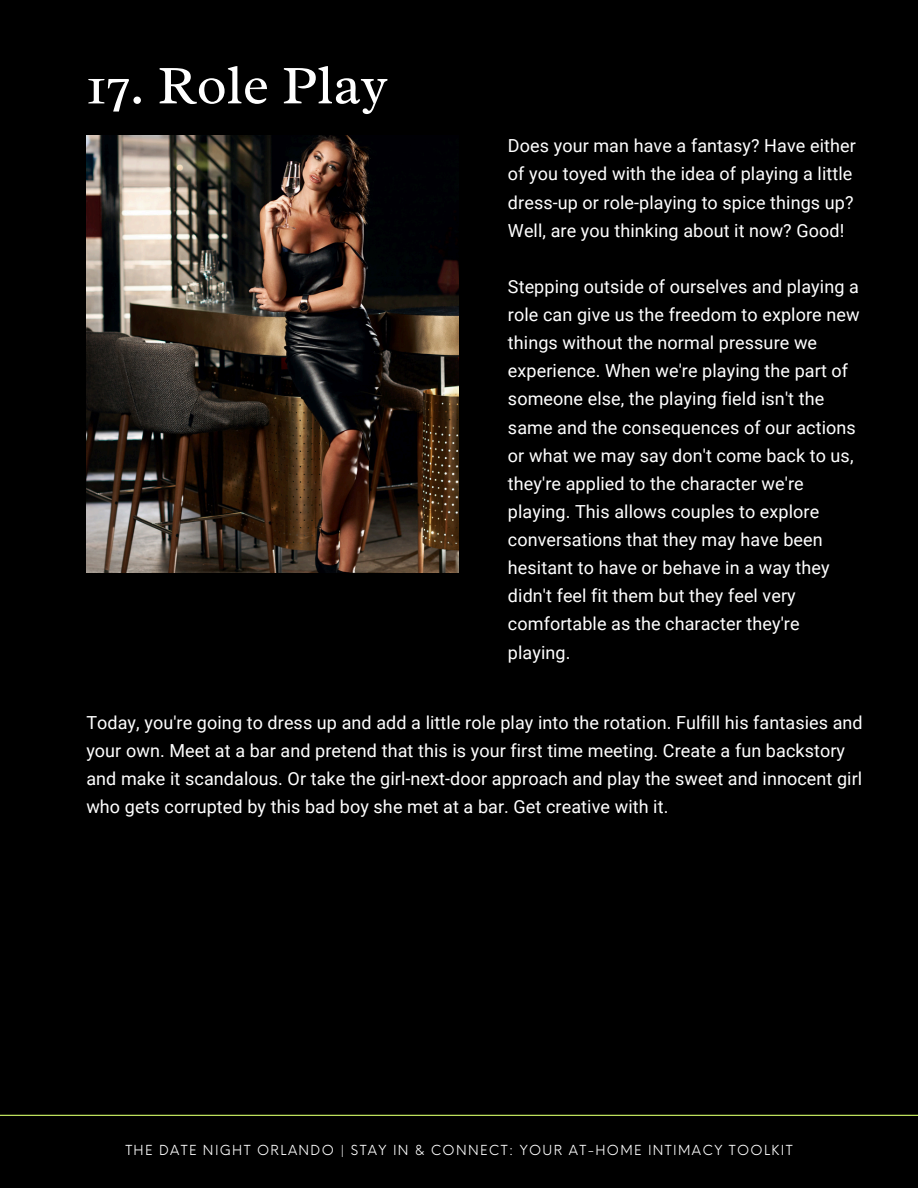
<style>
.page{position:relative;width:918px;height:1188px;background:#000}
.page>*{position:absolute;margin:0;border:0;box-sizing:border-box;transform-origin:0 0}
.t1{font:55.5px "Radley";color:#fff}
.t2{font:18px/28.2px "Roboto";letter-spacing:.005em;color:#fff}
.t3{font:13.5px "Neue Einstellung";letter-spacing:.1em;color:#fff}
</style>
<div class="page">
<hr style="left:0;top:1115px;width:918px;height:1px;background:#d5fb68">
<img style="left:86px;top:136px;width:373px;height:436px">
<p class="t1" style="left:86px;top:50px;width:303px">17. Role Play</p>
<h1 class="t2" style="left:508px;top:132px;width:349px">Does your man have a fantasy? Have either of you toyed with the idea of playing a little dress-up or role-playing to spice things up?<br>Well, are you thinking about it now? Good!</h1>
<h2 class="t2" style="left:508px;top:273px;width:353px">Stepping outside of ourselves and playing a role can give us the freedom to explore new things without the normal pressure we experience. When we're playing the part of someone else, the playing field isn't the same and the consequences of our actions or what we may say don't come back to us, they're applied to the character we're playing. This allows couples to explore conversations that they may have been hesitant to have or behave in a way they didn't feel fit them but they feel very comfortable as the character they're playing.</h2>
<h2 class="t2" style="left:86px;top:709px;width:778px">Today, you're going to dress up and add a little role play into the rotation. Fulfill his fantasies and your own. Meet at a bar and pretend that this is your first time meeting. Create a fun backstory and make it scandalous. Or take the girl-next-door approach and play the sweet and innocent girl who gets corrupted by this bad boy she met at a bar. Get creative with it.</h2>
<h2 class="t3" style="left:125px;top:1138px;width:669px">THE DATE NIGHT ORLANDO | STAY IN &amp; CONNECT: YOUR AT-HOME INTIMACY TOOLKIT</h2>
</div>
